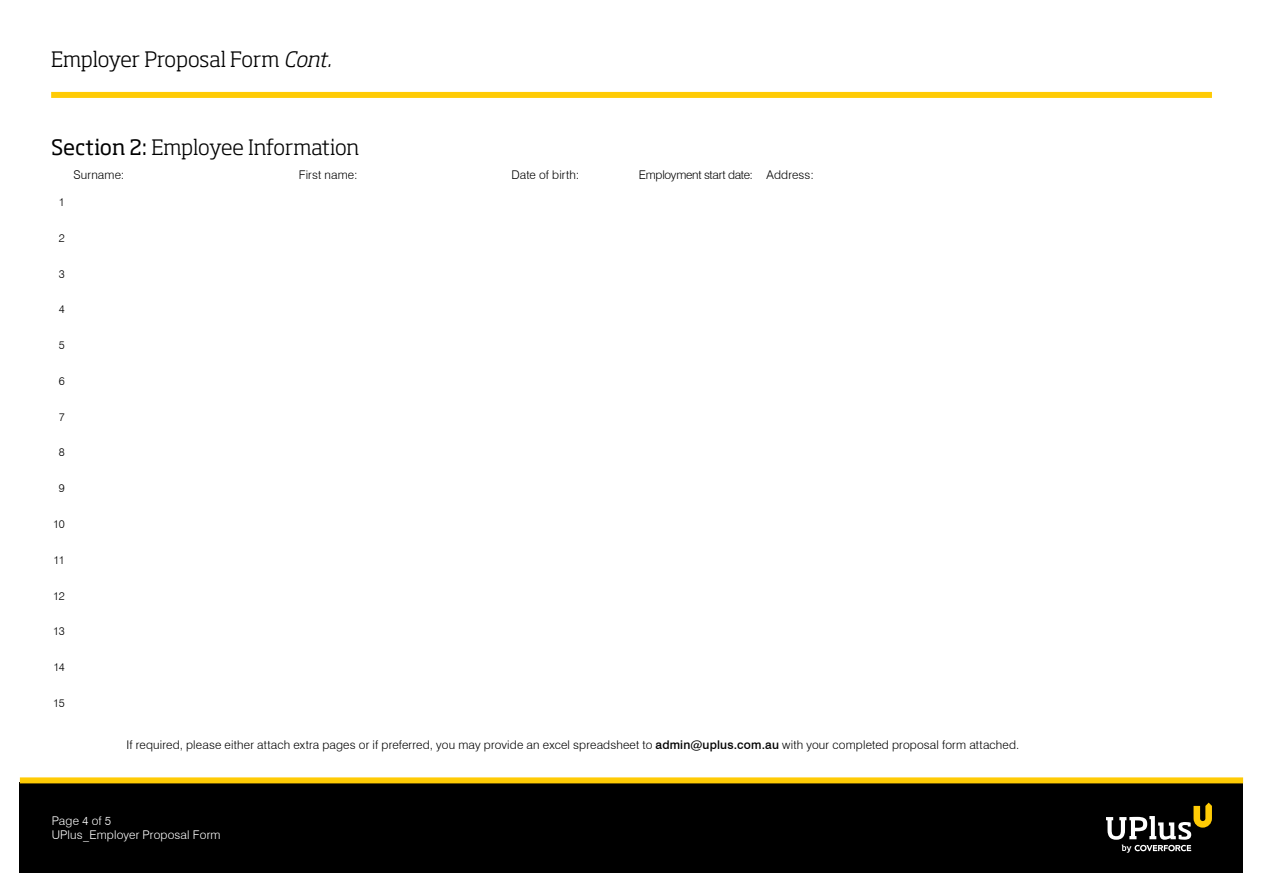
<style>
.page{position:relative;width:1263px;height:893px;background:#fff}
.page>*{position:absolute;margin:0;border:0;box-sizing:border-box;transform-origin:0 0}
.t1{font:300 21px "Soho Std";letter-spacing:-.005em;color:#000}
.t2{font:300 12px "Swiss 721 BT";letter-spacing:.01em;color:#000}
.t3{font:300 12px/14.4px "Swiss 721 BT";letter-spacing:.015em;color:#fff}
.t4{font:300 12px "Swiss 721 BT";letter-spacing:-.02em;color:#000}
.t5{font:300 11.25px "Swiss 721 BT";letter-spacing:-.035em;color:#000}
.s1{font-style:italic}
.s2{font-weight:400}
.s3{font-weight:500}
</style>
<div class="page">
<div style="left:51px;top:92px;width:1161px;height:6px;background:#ffcb05"></div>
<div style="left:20px;top:782px;width:1223px;height:91px;background:#000"></div>
<div style="left:20px;top:777px;width:1223px;height:6px;background:#ffcb05"></div>
<svg style="left:1106px;top:803px;width:106px;height:50px"></svg>
<h1 class="t1" style="left:51px;top:46px;width:287px">Employer Proposal Form <span class="s1">Cont.</span></h1>
<h1 class="t1" style="left:51px;top:134px;width:310px"><span class="s2">Section 2:</span> Employee Information</h1>
<p class="t2" style="left:73px;top:167px;width:53px">Surname:</p>
<p class="t2" style="left:299px;top:167px;width:60px">First name:</p>
<p class="t2" style="left:511px;top:167px;width:69px">Date of birth:</p>
<p class="t4" style="left:639px;top:167px;width:176px">Employment start date: Address:</p>
<p class="t5" style="left:59px;top:195px;width:7px">1</p>
<p class="t5" style="left:59px;top:231px;width:7px">2</p>
<p class="t5" style="left:59px;top:267px;width:7px">3</p>
<p class="t5" style="left:59px;top:303px;width:7px">4</p>
<p class="t5" style="left:59px;top:338px;width:7px">5</p>
<p class="t5" style="left:59px;top:374px;width:7px">6</p>
<p class="t5" style="left:59px;top:410px;width:7px">7</p>
<p class="t5" style="left:59px;top:446px;width:7px">8</p>
<p class="t5" style="left:59px;top:481px;width:7px">9</p>
<p class="t5" style="left:53px;top:517px;width:13px">10</p>
<p class="t5" style="left:54px;top:553px;width:13px">11</p>
<p class="t5" style="left:53px;top:589px;width:13px">12</p>
<p class="t5" style="left:53px;top:624px;width:13px">13</p>
<p class="t5" style="left:53px;top:660px;width:13px">14</p>
<p class="t5" style="left:53px;top:696px;width:13px">15</p>
<p class="t2" style="left:126px;top:737px;width:894px">If required, please either attach extra pages or if preferred, you may provide an excel spreadsheet to <span class="s3">admin@uplus.com.au</span> with your completed proposal form attached.</p>
<p class="t3" style="left:52px;top:813px;width:170px">Page 4 of 5<br>UPlus_Employer Proposal Form</p>
</div>
